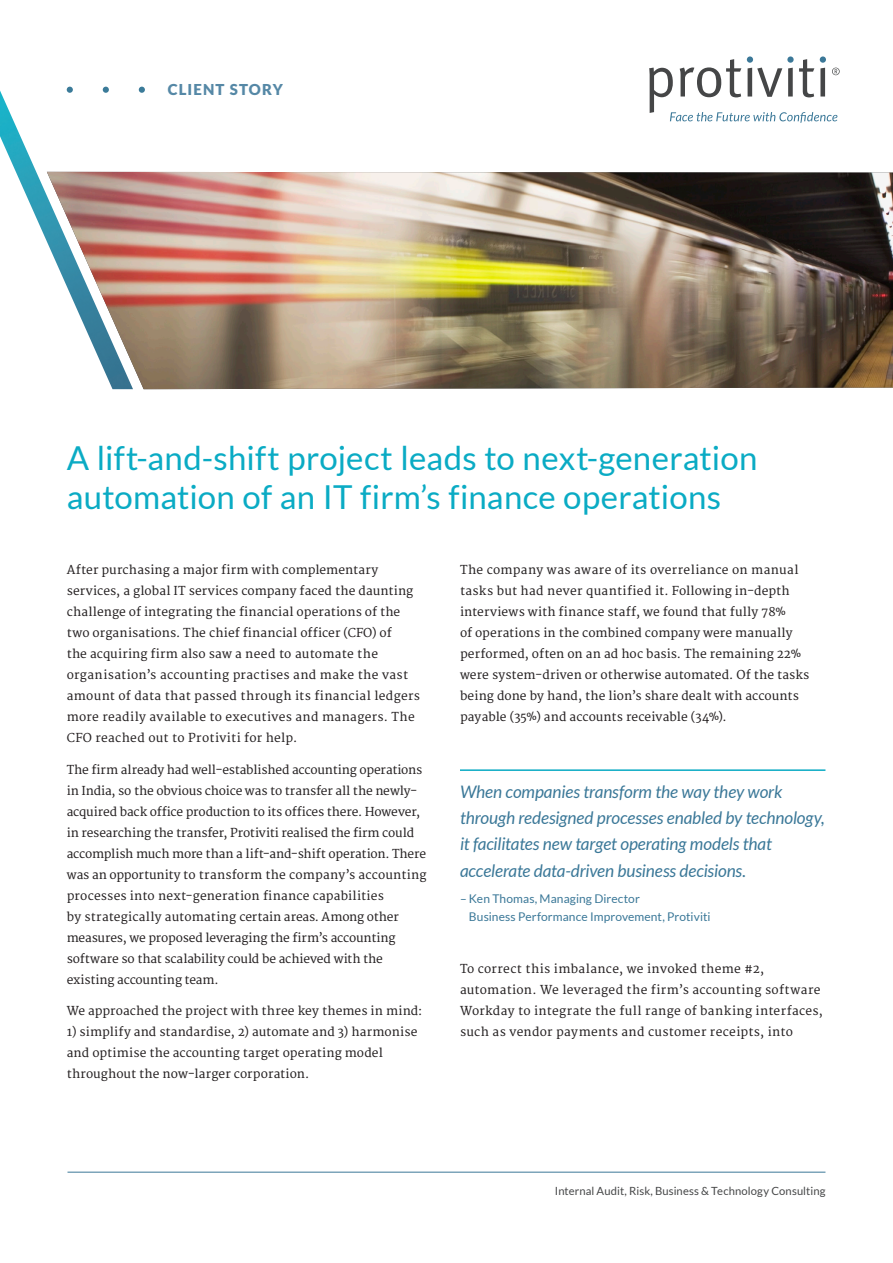
<style>
.page{position:relative;width:893px;height:1263px;background:#fff}
.page>*{position:absolute;margin:0;border:0;box-sizing:border-box;transform-origin:0 0}
.t1{font:33px/39px "Lato";letter-spacing:.005em;color:#0aabc4}
.t2{font:italic 17.25px/26.2px "Lato";letter-spacing:-.005em;color:#3b7898}
.t3{font:900 15px "Lato";letter-spacing:.075em;color:#5588a6}
.t4{font:12px/21px "Merriweather";letter-spacing:.01em;color:#231f20}
.t5{font:12px/18px "Lato";letter-spacing:.005em;color:#3b7898}
.t6{font:11.25px "Lato";letter-spacing:.01em;color:#454647}
</style>
<div class="page">
<hr style="left:68px;top:1172px;width:757px;height:1px;background:#3b7898">
<hr style="left:460px;top:769px;width:365px;height:2px;background:#0aabc4">
<div style="left:747px;top:56px;width:6px;height:7px;background:#3b7898;border-radius:50%"></div>
<svg style="left:787px;top:56px;width:7px;height:7px"></svg>
<div style="left:820px;top:56px;width:6px;height:7px;background:#3b7898;border-radius:50%"></div>
<svg style="left:649px;top:59px;width:191px;height:64px"></svg>
<svg style="left:139px;top:87px;width:6px;height:6px"></svg>
<img style="left:0;top:86px;width:133px;height:156px">
<img style="left:47px;top:172px;width:846px;height:217px">
<p class="t3" style="left:168px;top:81px;width:116px">CLIENT STORY</p>
<h1 class="t1" style="left:67px;top:438px;width:692px">A lift-and-shift project leads to next-generation automation of an IT firm’s finance operations</h1>
<p class="t4" style="left:67px;top:560px;width:355px">After purchasing a major firm with complementary services, a global IT services company faced the daunting challenge of integrating the financial operations of the two organisations. The chief financial officer (CFO) of<br>the acquiring firm also saw a need to automate the organisation’s accounting practises and make the vast amount of data that passed through its financial ledgers more readily available to executives and managers. The CFO reached out to Protiviti for help.</p>
<p class="t4" style="left:67px;top:759px;width:361px">The firm already had well-established accounting operations in India, so the obvious choice was to transfer all the newly&shy;acquired back office production to its offices there. However, in researching the transfer, Protiviti realised the firm could accomplish much more than a lift-and-shift operation. There was an opportunity to transform the company’s accounting processes into next-generation finance capabilities<br>by strategically automating certain areas. Among other measures, we proposed leveraging the firm’s accounting software so that scalability could be achieved with the existing accounting team.</p>
<p class="t4" style="left:67px;top:1001px;width:357px">We approached the project with three key themes in mind:</p>
<p class="t4" style="left:67px;top:1022px;width:352px">1) simplify and standardise, 2) automate and 3) harmonise and optimise the accounting target operating model throughout the now-larger corporation.</p>
<p class="t4" style="left:460px;top:560px;width:351px">The company was aware of its overreliance on manual tasks but had never quantified it. Following in-depth interviews with finance staff, we found that fully 78%<br>of operations in the combined company were manually performed, often on an ad hoc basis. The remaining 22% were system-driven or otherwise automated. Of the tasks being done by hand, the lion’s share dealt with accounts payable (35%) and accounts receivable (34%).</p>
<h2 class="t2" style="left:460px;top:779px;width:366px">When companies transform the way they work through redesigned processes enabled by technology, it facilitates new target operating models that accelerate data-driven business decisions.</h2>
<p class="t5" style="left:469px;top:889px;width:243px;text-indent:-9px">– Ken Thomas, Managing Director<br>Business Performance Improvement, Protiviti</p>
<p class="t4" style="left:460px;top:958px;width:364px">To correct this imbalance, we invoked theme #2, automation. We leveraged the firm’s accounting software Workday to integrate the full range of banking interfaces, such as vendor payments and customer receipts, into</p>
<p class="t6" style="left:555px;top:1185px;width:272px">Internal Audit, Risk, Business &amp; Technology Consulting</p>
</div>
